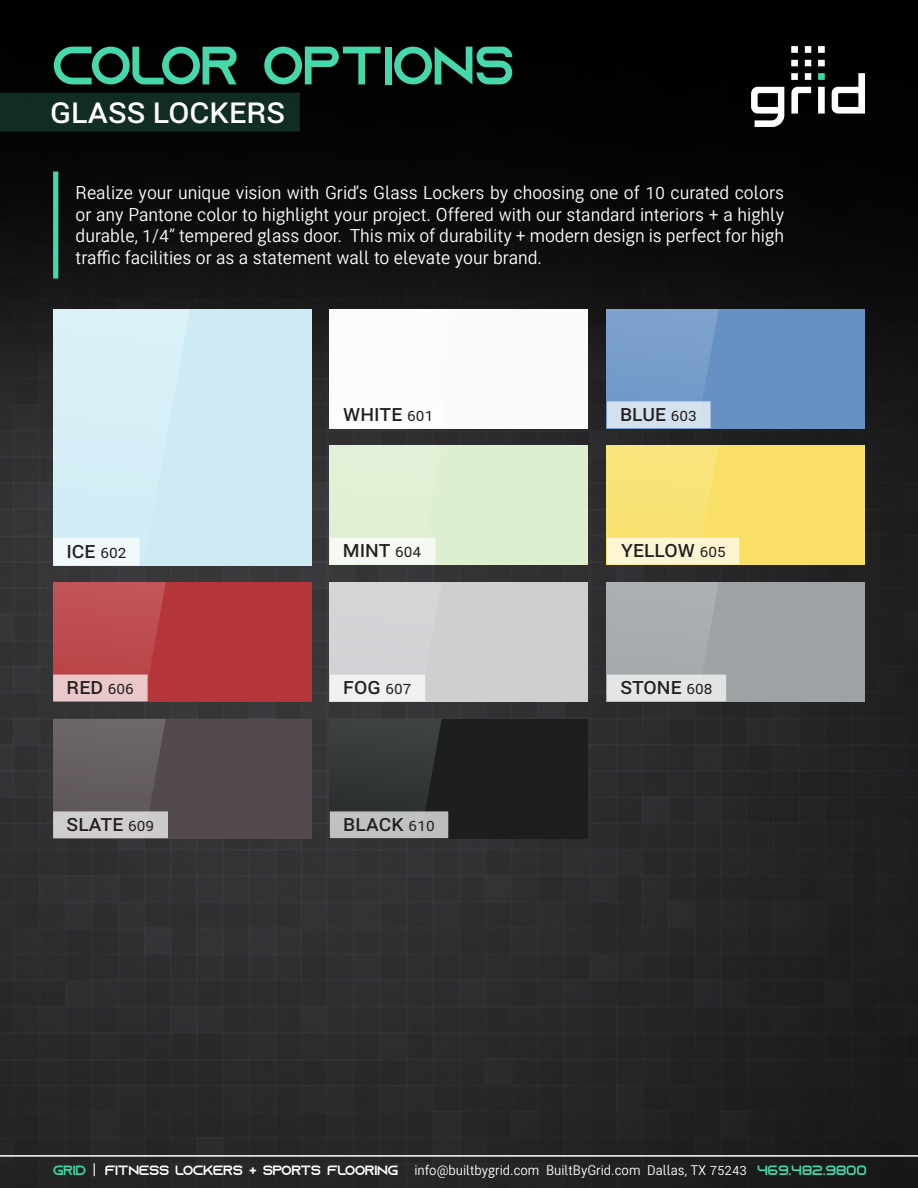
<style>
.page{position:relative;width:918px;height:1188px;background:#fff}
.page>*{position:absolute;margin:0;border:0;box-sizing:border-box;transform-origin:0 0}
.t1{font:54px "Azonix";letter-spacing:-.025em;color:#47d7ac}
.Subtitle{font:600 28.5px "Bert Sans";color:#fff}
.Description{font:18px/21.6px "Bert Sans";color:#fff;text-align:justify}
.t2{font:600 18px "Bert Sans";color:#231f20}
.t3{font:13.5px "Bert Sans";color:#fff}
.t4{font:13.5px "Azonix";color:#3adba9}
.s1{font-weight:500;font-size:15px}
.s2{font-family:"Azonix"}
.s3{font-family:"Azonix";color:#47d7ac}
</style>
<div class="page">
<img style="left:0;top:0;width:918px;height:1188px">
<svg style="left:94px;top:1163px;width:1px;height:13px"></svg>
<div style="left:0;top:93px;width:300px;height:39px;background:#102c24"></div>
<svg style="left:53px;top:171px;width:5px;height:108px"></svg>
<img style="left:752px;top:47px;width:113px;height:80px">
<hr style="left:0;top:1155px;width:918px;height:2px;background:#fff">
<img style="left:607px;top:583px;width:258px;height:118px">
<div style="left:607px;top:675px;width:119px;height:26px;background:#e4e5e6"></div>
<img style="left:607px;top:446px;width:258px;height:119px">
<div style="left:607px;top:538px;width:132px;height:27px;background:#fdf6d4;border:2px solid #fff"></div>
<img style="left:607px;top:309px;width:258px;height:119px">
<div style="left:607px;top:401px;width:104px;height:27px;background:#d5e1ee;border:2px solid #fff"></div>
<img style="left:330px;top:719px;width:258px;height:119px">
<div style="left:330px;top:811px;width:118px;height:27px;background:#c0c1c1"></div>
<div style="left:330px;top:583px;width:258px;height:118px;background:#cecfd1"></div>
<div style="left:330px;top:675px;width:95px;height:26px;background:#f1f1f2"></div>
<div style="left:330px;top:446px;width:258px;height:119px;background:#deeed0"></div>
<div style="left:330px;top:538px;width:105px;height:27px;background:#f6faf2;border:2px solid #fff"></div>
<img style="left:330px;top:309px;width:258px;height:119px">
<div style="left:330px;top:401px;width:115px;height:27px;background:#fff"></div>
<img style="left:53px;top:583px;width:258px;height:118px">
<div style="left:53px;top:675px;width:95px;height:26px;background:#eac7c9"></div>
<img style="left:53px;top:719px;width:258px;height:119px">
<div style="left:53px;top:811px;width:115px;height:27px;background:#cfcdce;border:2px solid #fff"></div>
<img style="left:53px;top:310px;width:258px;height:255px">
<div style="left:53px;top:538px;width:87px;height:27px;background:#f1f9fc"></div>
<p class="t1" style="left:52px;top:42px;width:465px">COLOR OPTIONS</p>
<p class="Subtitle" style="left:50px;top:92px;width:236px">GLASS LOCKERS</p>
<p class="Description" style="left:76px;top:182px;width:710px">Realize your unique vision with Grid’s Glass Lockers by choosing one of 10 curated colors or any Pantone color to highlight your project. Offered with our standard interiors + a highly durable, 1/4” tempered glass door. This mix of durability + modern design is perfect for high traffic facilities or as a statement wall to elevate your brand.</p>
<p class="t2" style="left:343px;top:401px;width:92px">WHITE <span class="s1">601</span></p>
<p class="t2" style="left:620px;top:401px;width:78px">BLUE <span class="s1">603</span></p>
<p class="t2" style="left:66px;top:538px;width:62px">ICE <span class="s1">602</span></p>
<p class="t2" style="left:343px;top:538px;width:80px">MINT <span class="s1">604</span></p>
<p class="t2" style="left:621px;top:538px;width:106px">YELLOW <span class="s1">605</span></p>
<p class="t2" style="left:67px;top:675px;width:69px">RED <span class="s1">606</span></p>
<p class="t2" style="left:343px;top:675px;width:70px">FOG <span class="s1">607</span></p>
<p class="t2" style="left:620px;top:675px;width:94px">STONE <span class="s1">608</span></p>
<p class="t2" style="left:67px;top:812px;width:89px">SLATE <span class="s1">609</span></p>
<p class="t2" style="left:343px;top:812px;width:93px">BLACK <span class="s1">610</span></p>
<p class="t4" style="left:53px;top:1164px;width:35px">GRID</p>
<p class="t3" style="left:105px;top:1160px;width:764px"><span class="s2">FITNESS LOCKERS + SPORTS FLOORING</span> info@builtbygrid.com BuiltByGrid.com Dallas, TX 75243 <span class="s3">469.482.9800</span></p>
</div>
